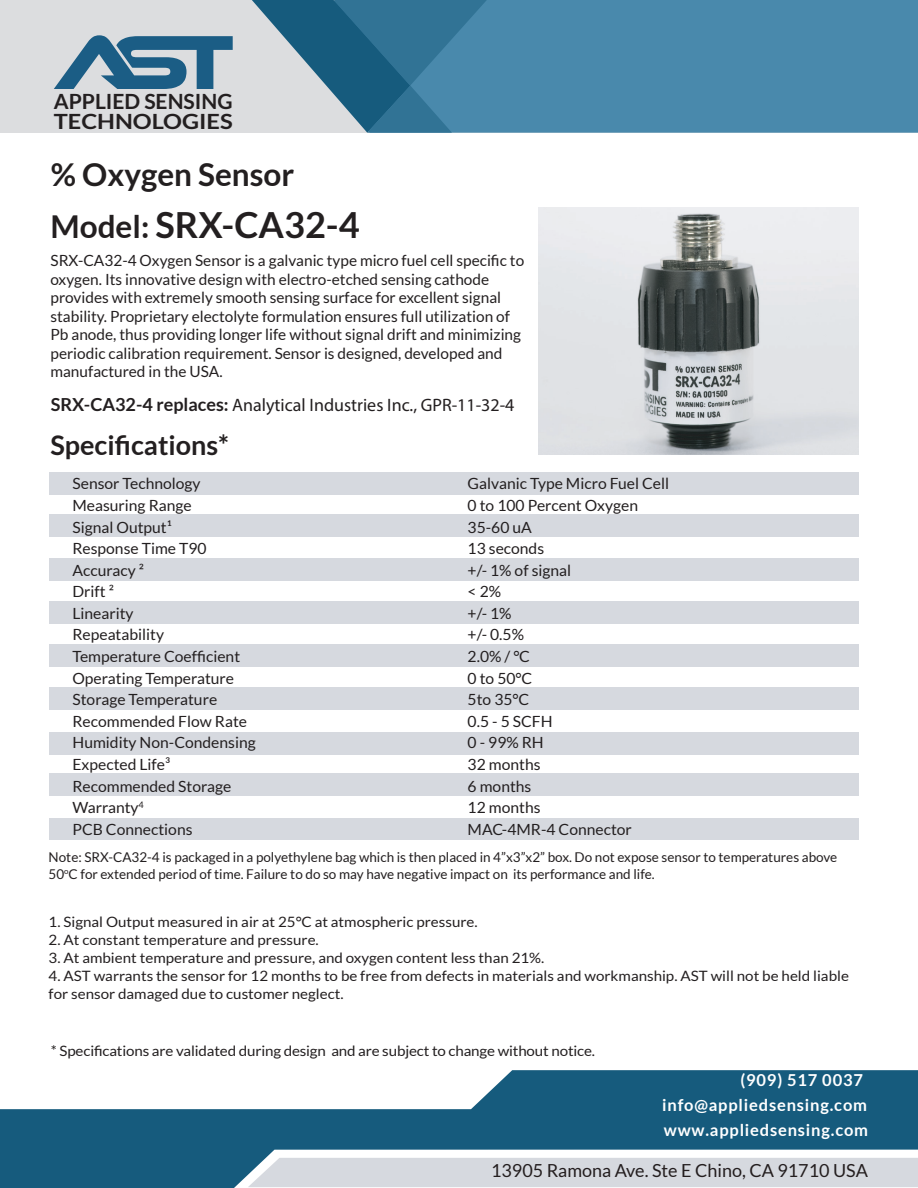
<style>
.page{position:relative;width:918px;height:1188px;background:#fff}
.page>*{position:absolute;margin:0;border:0;box-sizing:border-box;transform-origin:0 0}
.t1{font:700 36px "Lato";color:#231f20}
.t2{font:700 31.5px "Lato";color:#231f20}
.t3{font:700 27px "Lato";color:#231f20}
.t4{font:700 21px/19.6px "Lato";color:#231f20}
.t5{font:18px "Myriad Pro";color:#231f20}
.t6{font:18px "Lato";color:#241e1f}
.t7{font:700 16.5px/24.5px "Lato";letter-spacing:.05em;color:#fff;text-align:right}
.t8{font:15.45px/18.5px "Lato";color:#231f20}
.t9{font:14.25px/18px "Lato";color:#231f20;scale:1.06 1}
.t10{font:13.5px/16.2px "Lato";color:#231f20}
.s1{font-size:31.5px}
.s2{font-family:"Lato";font-weight:700}
</style>
<div class="page">
<div style="left:0;top:0;width:918px;height:133px;background:#dcdddf"></div>
<div style="left:487px;top:0;width:431px;height:133px;background:#4989ac"></div>
<svg style="left:0;top:1070px;width:918px;height:118px;fill:#165b7d"></svg>
<div style="left:248px;top:1158px;width:670px;height:29px;background:#d6d9df"></div>
<svg style="left:54px;top:35px;width:179px;height:54px"></svg>
<svg style="left:252px;top:0;width:235px;height:133px"></svg>
<div style="left:49px;top:472px;width:810px;height:22px;background:#d6d9df"></div>
<div style="left:49px;top:514px;width:810px;height:23px;background:#d6d9df"></div>
<div style="left:49px;top:818px;width:810px;height:21px;background:#d6d9df"></div>
<div style="left:49px;top:558px;width:810px;height:23px;background:#d6d9df"></div>
<div style="left:49px;top:688px;width:810px;height:22px;background:#d6d9df"></div>
<div style="left:49px;top:602px;width:810px;height:22px;background:#d6d9df"></div>
<div style="left:49px;top:645px;width:810px;height:22px;background:#d6d9df"></div>
<div style="left:49px;top:732px;width:810px;height:23px;background:#d6d9df"></div>
<div style="left:49px;top:773px;width:810px;height:23px;background:#d6d9df"></div>
<img style="left:539px;top:208px;width:320px;height:247px">
<h3 class="t4" style="left:54px;top:91px;width:180px">APPLIED SENSING<br>TECHNOLOGIES</h3>
<h2 class="t2" style="left:51px;top:157px;width:245px">% Oxygen Sensor</h2>
<h1 class="t1" style="left:51px;top:205px;width:311px"><span class="s1">Model:</span> SRX-CA32-4</h1>
<p class="t8" style="left:51px;top:251px;width:475px">SRX-CA32-4 Oxygen Sensor is a galvanic type micro fuel cell specific to oxygen. Its innovative design with electro-etched sensing cathode provides with extremely smooth sensing surface for excellent signal stability. Proprietary electolyte formulation ensures full utilization of Pb anode, thus providing longer life without signal drift and minimizing periodic calibration requirement. Sensor is designed, developed and manufactured in the USA.</p>
<p class="t5" style="left:51px;top:394px;width:465px"><span class="s2">SRX-CA32-4 replaces:</span> Analytical Industries Inc., GPR-11-32-4</p>
<h3 class="t3" style="left:51px;top:430px;width:180px">Specifications*</h3>
<p class="t8" style="left:72px;top:474px;width:130px">Sensor Technology</p>
<p class="t8" style="left:468px;top:474px;width:203px">Galvanic Type Micro Fuel Cell</p>
<p class="t8" style="left:72px;top:496px;width:121px">Measuring Range</p>
<p class="t8" style="left:468px;top:496px;width:172px">0 to 100 Percent Oxygen</p>
<p class="t8" style="left:72px;top:518px;width:101px">Signal Output¹</p>
<p class="t8" style="left:468px;top:518px;width:66px">35-60 uA</p>
<p class="t8" style="left:72px;top:539px;width:136px">Response Time T90</p>
<p class="t8" style="left:468px;top:539px;width:78px">13 seconds</p>
<p class="t8" style="left:72px;top:561px;width:73px">Accuracy ²</p>
<p class="t8" style="left:468px;top:561px;width:105px">+/- 1% of signal</p>
<p class="t8" style="left:72px;top:582px;width:43px">Drift ²</p>
<p class="t8" style="left:468px;top:582px;width:35px">&lt; 2%</p>
<p class="t8" style="left:72px;top:604px;width:63px">Linearity</p>
<p class="t8" style="left:468px;top:604px;width:45px">+/- 1%</p>
<p class="t8" style="left:72px;top:626px;width:93px">Repeatability</p>
<p class="t8" style="left:468px;top:626px;width:58px">+/- 0.5%</p>
<p class="t8" style="left:72px;top:647px;width:169px">Temperature Coefficient</p>
<p class="t8" style="left:468px;top:647px;width:64px">2.0% / °C</p>
<p class="t8" style="left:72px;top:669px;width:163px">Operating Temperature</p>
<p class="t8" style="left:468px;top:669px;width:66px">0 to 50°C</p>
<p class="t8" style="left:72px;top:690px;width:146px">Storage Temperature</p>
<p class="t8" style="left:468px;top:690px;width:63px">5to 35°C</p>
<p class="t8" style="left:72px;top:712px;width:176px">Recommended Flow Rate</p>
<p class="t8" style="left:468px;top:712px;width:86px">0.5 - 5 SCFH</p>
<p class="t8" style="left:72px;top:734px;width:185px">Humidity Non-Condensing</p>
<p class="t8" style="left:468px;top:734px;width:78px">0 - 99% RH</p>
<p class="t8" style="left:72px;top:755px;width:99px">Expected Life³</p>
<p class="t8" style="left:468px;top:755px;width:74px">32 months</p>
<p class="t8" style="left:72px;top:777px;width:160px">Recommended Storage</p>
<p class="t8" style="left:468px;top:777px;width:65px">6 months</p>
<p class="t8" style="left:72px;top:798px;width:73px">Warranty<sup>4</sup></p>
<p class="t8" style="left:468px;top:798px;width:74px">12 months</p>
<p class="t8" style="left:72px;top:820px;width:122px">PCB Connections</p>
<p class="t8" style="left:468px;top:820px;width:166px">MAC-4MR-4 Connector</p>
<p class="t10" style="left:49px;top:849px;width:790px">Note: SRX-CA32-4 is packaged in a polyethylene bag which is then placed in 4”x3”x2” box. Do not expose sensor to temperatures above<br>50<sup>o</sup>C for extended period of time. Failure to do so may have negative impact on its performance and life.</p>
<p class="t9" style="left:49px;top:913px;width:406px">1. Signal Output measured in air at 25°C at atmospheric pressure.</p>
<p class="t9" style="left:49px;top:931px;width:256px">2. At constant temperature and pressure.</p>
<p class="t9" style="left:49px;top:949px;width:469px">3. At ambient temperature and pressure, and oxygen content less than 21%.</p>
<p class="t9" style="left:49px;top:967px;width:757px">4. AST warrants the sensor for 12 months to be free from defects in materials and workmanship. AST will not be held liable for sensor damaged due to customer neglect.</p>
<p class="t9" style="left:51px;top:1042px;width:515px">* Specifications are validated during design and are subject to change without notice.</p>
<p class="t7" style="left:662px;top:1068px;width:206px">(909) 517 0037 info@appliedsensing.com</p>
<p class="t7" style="left:664px;top:1117px;width:206px">www.appliedsensing.com</p>
<p class="t6" style="left:491px;top:1161px;width:378px">13905 Ramona Ave. Ste E Chino, CA 91710 USA</p>
</div>
